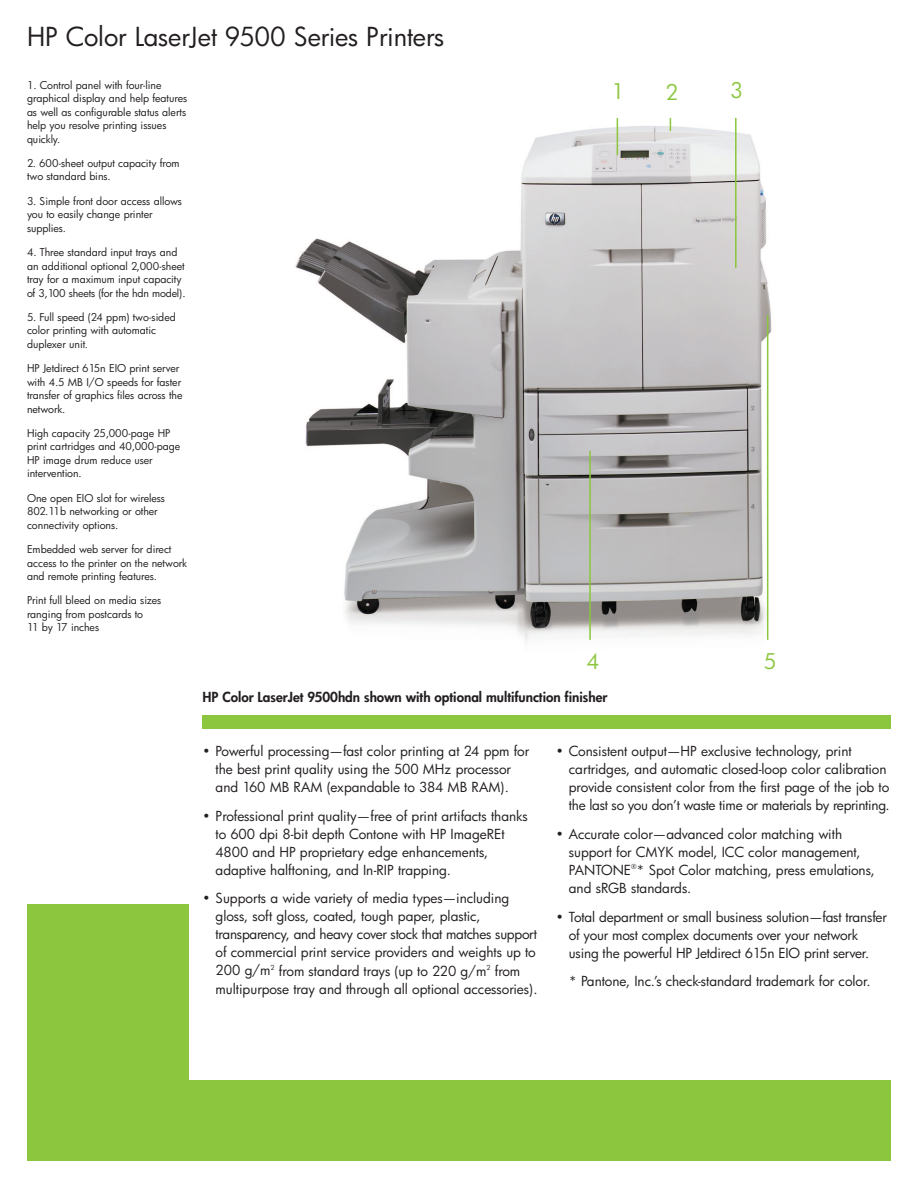
<style>
.page{position:relative;width:918px;height:1188px;background:#fff}
.page>*{position:absolute;margin:0;border:0;box-sizing:border-box;transform-origin:0 0}
.t1{font:25.5px "Futura";letter-spacing:-.005em;color:#231f20}
.t2{font:21px "Futura";color:#8bc63e}
.t3{font:13.5px/18px "Futura";letter-spacing:-.005em;color:#231f20}
.t4{font:800 13.5px "Futura";color:#231f20}
.t5{font:10.5px/13.5px "Futura";color:#231f20}
</style>
<div class="page">
<div style="left:27px;top:904px;width:162px;height:257px;background:#8bc63e"></div>
<img style="left:295px;top:117px;width:477px;height:525px">
<hr style="left:767px;top:315px;width:1px;height:325px;background:#8bc63e">
<hr style="left:589px;top:451px;width:2px;height:189px;background:#8bc63e">
<hr style="left:617px;top:118px;width:1px;height:37px;background:#8bc63e">
<svg style="left:670px;top:118px;width:1px;height:13px"></svg>
<hr style="left:735px;top:118px;width:2px;height:150px;background:#8bc63e">
<div style="left:27px;top:1080px;width:864px;height:81px;background:#8bc63e"></div>
<div style="left:202px;top:716px;width:689px;height:13px;background:#8bc63e"></div>
<h1 class="t1" style="left:27px;top:25px;width:419px">HP Color LaserJet 9500 Series Printers</h1>
<p class="t5" style="left:27px;top:79px;width:162px">1. Control panel with four-line graphical display and help features as well as configurable status alerts help you resolve printing issues quickly.</p>
<p class="t5" style="left:27px;top:157px;width:154px">2. 600-sheet output capacity from two standard bins.</p>
<p class="t5" style="left:27px;top:195px;width:157px">3. Simple front door access allows you to easily change printer supplies.</p>
<p class="t5" style="left:27px;top:246px;width:160px">4. Three standard input trays and an additional optional 2,000-sheet tray for a maximum input capacity of 3,100 sheets (for the hdn model).</p>
<p class="t5" style="left:27px;top:311px;width:150px">5. Full speed (24 ppm) two-sided color printing with automatic duplexer unit.</p>
<p class="t5" style="left:27px;top:362px;width:157px">HP Jetdirect 615n EIO print server with 4.5 MB I/O speeds for faster transfer of graphics files across the network.</p>
<p class="t5" style="left:27px;top:427px;width:155px">High capacity 25,000-page HP print cartridges and 40,000-page<br>HP image drum reduce user intervention.</p>
<p class="t5" style="left:27px;top:492px;width:140px">One open EIO slot for wireless<br>802.11b networking or other connectivity options.</p>
<p class="t5" style="left:27px;top:543px;width:162px">Embedded web server for direct access to the printer on the network and remote printing features.</p>
<p class="t5" style="left:27px;top:595px;width:136px">Print full bleed on media sizes ranging from postcards to<br>11 by 17 inches</p>
<h2 class="t2" style="left:612px;top:82px;width:14px">1</h2>
<h2 class="t2" style="left:666px;top:83px;width:14px">2</h2>
<h2 class="t2" style="left:730px;top:81px;width:14px">3</h2>
<h2 class="t2" style="left:586px;top:651px;width:14px">4</h2>
<h2 class="t2" style="left:764px;top:651px;width:14px">5</h2>
<p class="t4" style="left:202px;top:690px;width:406px">HP Color LaserJet 9500hdn shown with optional multifunction finisher</p>
<p class="t3" style="left:202px;top:743px;width:328px;text-align:center">• Powerful processing—fast color printing at 24 ppm for the best print quality using the 500 MHz processor<br>and 160 MB RAM (expandable to 384 MB RAM).</p>
<p class="t3" style="left:216px;top:808px;width:314px;text-indent:-13px">• Professional print quality—free of print artifacts thanks to 600 dpi 8-bit depth Contone with HP ImageREt 4800 and HP proprietary edge enhancements, adaptive halftoning, and In-RIP trapping.</p>
<p class="t3" style="left:216px;top:891px;width:323px;text-indent:-13px">• Supports a wide variety of media types—including gloss, soft gloss, coated, tough paper, plastic, transparency, and heavy cover stock that matches support of commercial print service providers and weights up to 200 g/m<sup>2</sup> from standard trays (up to 220 g/m<sup>2</sup> from multipurpose tray and through all optional accessories).</p>
<p class="t3" style="left:569px;top:743px;width:322px;text-indent:-13px">• Consistent output—HP exclusive technology, print cartridges, and automatic closed-loop color calibration provide consistent color from the first page of the job to the last so you don’t waste time or materials by reprinting.</p>
<p class="t3" style="left:569px;top:826px;width:308px;text-indent:-13px">• Accurate color—advanced color matching with support for CMYK model, ICC color management, PANTONE<sup>®</sup>* Spot Color matching, press emulations, and sRGB standards.</p>
<p class="t3" style="left:569px;top:909px;width:320px;text-indent:-13px">• Total department or small business solution—fast transfer of your most complex documents over your network using the powerful HP Jetdirect 615n EIO print server.</p>
<p class="t3" style="left:569px;top:973px;width:303px">* Pantone, Inc.’s check-standard trademark for color.</p>
</div>
